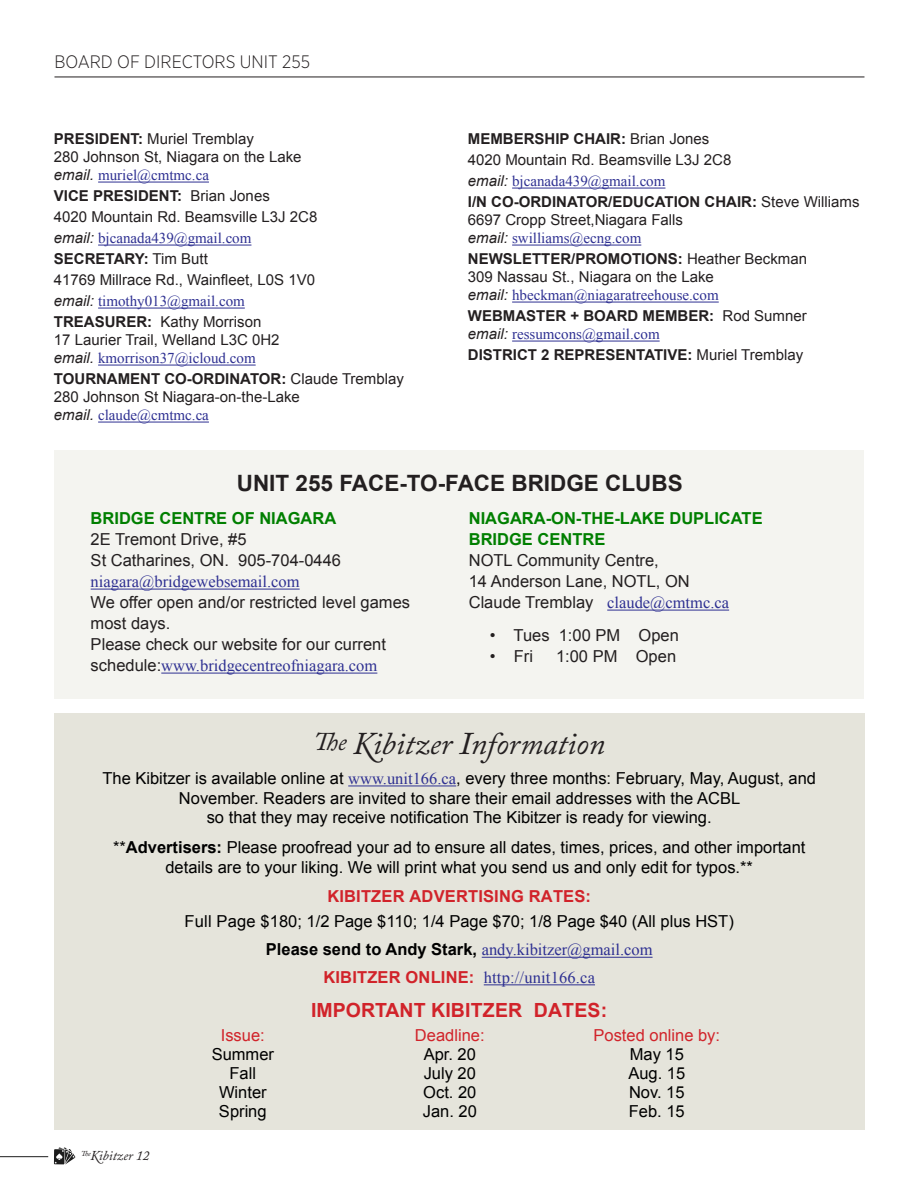
<style>
.page{position:relative;width:918px;height:1188px;background:#fff}
.page>*{position:absolute;margin:0;border:0;box-sizing:border-box;transform-origin:0 0}
.t1{font:italic 31.5px "Adobe Caslon Pro";color:#231f20}
.t2{font:700 22.5px "Arial";color:#231f20}
.t3{font:700 19.5px "Arial";letter-spacing:.01em;color:#d1232a}
.t4{font:300 18px "Gotham Narrow";color:#231f20}
.t5{font:16.5px/19.5px "Arial";color:#000;text-align:center}
.t6{font:16.5px/21px "Arial";color:#231f20}
.t7{font:16.5px "Times New Roman";color:#2e3092}
.t8{font:700 16.5px/21px "Arial";color:#007f00}
.t9{font:16.5px "Arial";color:#d1232a}
.t10{font:700 16.5px "Arial";letter-spacing:.01em;color:#d1232a}
.t11{font:15px "Arial";color:#231f20}
.t12{font:700 15px/18px "Arial";color:#231f20}
.t13{font:15px "Times New Roman";color:#2e3092}
.t14{font:italic 13.5px "Adobe Caslon Pro";color:#231f20}
.s1{font-weight:700}
.s2{font-family:"Arial";font-style:italic;color:#231f20}
.s3{font-weight:400}
.s4{font-weight:400;font-style:italic}
.s5{font-family:"Times New Roman";font-weight:400;color:#2e3092}
.s6{font-family:"Times New Roman";color:#2e3092}
.s7{font-family:"Arial";color:#231f20}
.s8{font-size:25.5px}
.s9{font-family:"Arial";font-weight:700;color:#000}
.s10{font-family:"Arial";font-weight:700;color:#d1232a}
</style>
<div class="page">
<svg style="left:54px;top:1147px;width:21px;height:18px"></svg>
<hr style="left:0;top:1156px;width:48px;height:1px;background:#1c1c1c">
<hr style="left:54px;top:77px;width:810px;height:1px;background:#231f20">
<hr style="left:98px;top:182px;width:111px;height:1px;background:#2e3092">
<hr style="left:98px;top:245px;width:153px;height:1px;background:#2e3092">
<hr style="left:98px;top:308px;width:147px;height:1px;background:#2e3092">
<hr style="left:98px;top:365px;width:158px;height:1px;background:#2e3092">
<hr style="left:98px;top:422px;width:111px;height:1px;background:#2e3092">
<hr style="left:512px;top:188px;width:153px;height:1px;background:#2e3092">
<hr style="left:512px;top:245px;width:129px;height:1px;background:#2e3092">
<hr style="left:512px;top:302px;width:207px;height:1px;background:#2e3092">
<hr style="left:512px;top:341px;width:148px;height:1px;background:#2e3092">
<div style="left:54px;top:450px;width:810px;height:249px;background:#f4f4f0"></div>
<hr style="left:91px;top:589px;width:209px;height:1px;background:#2e3092">
<hr style="left:161px;top:673px;width:216px;height:1px;background:#2e3092">
<hr style="left:607px;top:610px;width:122px;height:1px;background:#2e3092">
<div style="left:54px;top:713px;width:811px;height:417px;background:#e5e4db"></div>
<hr style="left:348px;top:786px;width:108px;height:1px;background:#2e3092">
<hr style="left:482px;top:957px;width:171px;height:1px;background:#2e3092">
<hr style="left:484px;top:984px;width:111px;height:1px;background:#2e3092">
<p class="t4" style="left:54px;top:51px;width:257px">BOARD OF DIRECTORS UNIT 255</p>
<p class="t11" style="left:54px;top:129px;width:202px"><span class="s1">PRESIDENT:</span> Muriel Tremblay</p>
<p class="t11" style="left:54px;top:147px;width:249px">280 Johnson St, Niagara on the Lake</p>
<p class="t13" style="left:54px;top:165px;width:157px"><span class="s2">email.</span> muriel@cmtmc.ca</p>
<p class="t12" style="left:54px;top:188px;width:217px">VICE PRESIDENT: <span class="s3">Brian Jones</span></p>
<p class="t11" style="left:54px;top:207px;width:265px">4020 Mountain Rd. Beamsville L3J 2C8</p>
<p class="t13" style="left:54px;top:228px;width:199px"><span class="s2">email:</span> bjcanada439@gmail.com</p>
<p class="t12" style="left:54px;top:251px;width:155px">SECRETARY: <span class="s3">Tim Butt</span></p>
<p class="t11" style="left:54px;top:270px;width:263px">41769 Millrace Rd., Wainfleet, L0S 1V0</p>
<p class="t13" style="left:54px;top:291px;width:192px"><span class="s2">email:</span> timothy013@gmail.com</p>
<p class="t11" style="left:54px;top:312px;width:209px"><span class="s1">TREASURER:</span> Kathy Morrison</p>
<p class="t11" style="left:54px;top:330px;width:227px">17 Laurier Trail, Welland L3C 0H2</p>
<p class="t13" style="left:54px;top:348px;width:203px"><span class="s2">email.</span> kmorrison37@icloud.com</p>
<p class="t12" style="left:54px;top:371px;width:352px">TOURNAMENT CO-ORDINATOR: <span class="s3">Claude Tremblay</span></p>
<p class="t11" style="left:54px;top:387px;width:247px">280 Johnson St Niagara-on-the-Lake</p>
<p class="t13" style="left:54px;top:405px;width:157px"><span class="s2">email.</span> claude@cmtmc.ca</p>
<p class="t12" style="left:468px;top:131px;width:243px">MEMBERSHIP CHAIR: <span class="s3">Brian Jones</span></p>
<p class="t11" style="left:468px;top:150px;width:265px">4020 Mountain Rd. Beamsville L3J 2C8</p>
<p class="t13" style="left:468px;top:171px;width:199px"><span class="s2">email:</span> bjcanada439@gmail.com</p>
<p class="t12" style="left:468px;top:194px;width:393px">I/N CO-ORDINATOR/EDUCATION CHAIR: <span class="s3">Steve Williams</span></p>
<p class="t11" style="left:468px;top:210px;width:217px">6697 Cropp Street,Niagara Falls</p>
<p class="t13" style="left:468px;top:228px;width:175px"><span class="s2">email:</span> swilliams@ecng.com</p>
<p class="t12" style="left:468px;top:251px;width:341px">NEWSLETTER/PROMOTIONS: <span class="s3">Heather Beckman</span></p>
<p class="t11" style="left:468px;top:267px;width:247px">309 Nassau St., Niagara on the Lake</p>
<p class="t13" style="left:468px;top:285px;width:252px"><span class="s2">email:</span> hbeckman@niagaratreehouse.com</p>
<p class="t12" style="left:468px;top:308px;width:340px">WEBMASTER + BOARD MEMBER: <span class="s3">Rod Sumner </span><span class="s4">email:</span> <span class="s5">ressumcons@gmail.com</span></p>
<p class="t12" style="left:468px;top:347px;width:337px">DISTRICT 2 REPRESENTATIVE: <span class="s3">Muriel Tremblay</span></p>
<p class="t2" style="left:237px;top:469px;width:447px">UNIT 255 FACE-TO-FACE BRIDGE CLUBS</p>
<p class="t8" style="left:91px;top:509px;width:247px">BRIDGE CENTRE OF NIAGARA</p>
<p class="t6" style="left:91px;top:529px;width:157px">2E Tremont Drive, #5</p>
<p class="t6" style="left:91px;top:550px;width:252px">St Catharines, ON. 905-704-0446</p>
<p class="t7" style="left:91px;top:571px;width:211px">niagara@bridgewebsemail.com</p>
<p class="t6" style="left:91px;top:592px;width:321px">We offer open and/or restricted level games most days.</p>
<p class="t6" style="left:91px;top:634px;width:297px">Please check our website for our current schedule:<span class="s6">www.bridgecentreofniagara.com</span></p>
<p class="t8" style="left:469px;top:509px;width:295px">NIAGARA-ON-THE-LAKE DUPLICATE<br>BRIDGE CENTRE</p>
<p class="t6" style="left:469px;top:550px;width:192px">NOTL Community Centre,</p>
<p class="t6" style="left:469px;top:571px;width:223px">14 Anderson Lane, NOTL, ON</p>
<p class="t7" style="left:469px;top:592px;width:262px"><span class="s7">Claude Tremblay</span> claude@cmtmc.ca</p>
<p class="t6" style="left:490px;top:625px;width:191px">• Tues 1:00 PM Open</p>
<p class="t6" style="left:490px;top:646px;width:45px">• Fri</p>
<p class="t6" style="left:556px;top:646px;width:122px">1:00 PM Open</p>
<p class="t1" style="left:313px;top:725px;width:293px"><span class="s8">The</span> Kibitzer Information</p>
<p class="t5" style="left:102px;top:769px;width:715px">The Kibitzer is available online at <span class="s6">www.unit166.ca</span>, every three months: February, May, August, and<br>November. Readers are invited to share their email addresses with the ACBL<br>so that they may receive notification The Kibitzer is ready for viewing.</p>
<p class="t5" style="left:113px;top:838px;width:694px">**<span class="s1">Advertisers:</span> Please proofread your ad to ensure all dates, times, prices, and other important details are to your liking. We will print what you send us and only edit for typos.**</p>
<p class="t10" style="left:327px;top:885px;width:265px">KIBITZER ADVERTISING RATES:</p>
<p class="t5" style="left:185px;top:911px;width:551px">Full Page $180; 1/2 Page $110; 1/4 Page $70; 1/8 Page $40 (All plus HST)</p>
<p class="t7" style="left:266px;top:939px;width:388px"><span class="s9">Please send to Andy Stark,</span> andy.kibitzer@gmail.com</p>
<p class="t7" style="left:323px;top:966px;width:273px"><span class="s10">KIBITZER ONLINE:</span> http://unit166.ca</p>
<p class="t3" style="left:311px;top:997px;width:298px">IMPORTANT KIBITZER DATES:</p>
<p class="t9" style="left:221px;top:1024px;width:46px">Issue:</p>
<p class="t9" style="left:415px;top:1024px;width:71px">Deadline:</p>
<p class="t9" style="left:594px;top:1024px;width:128px">Posted online by:</p>
<p class="t5" style="left:212px;top:1044px;width:64px">Summer</p>
<p class="t5" style="left:424px;top:1044px;width:54px">Apr. 20</p>
<p class="t5" style="left:630px;top:1044px;width:56px">May 15</p>
<p class="t5" style="left:230px;top:1063px;width:28px">Fall</p>
<p class="t5" style="left:424px;top:1063px;width:54px">July 20</p>
<p class="t5" style="left:628px;top:1063px;width:58px">Aug. 15</p>
<p class="t5" style="left:219px;top:1082px;width:49px">Winter</p>
<p class="t5" style="left:423px;top:1082px;width:55px">Oct. 20</p>
<p class="t5" style="left:629px;top:1082px;width:57px">Nov. 15</p>
<p class="t5" style="left:219px;top:1101px;width:49px">Spring</p>
<p class="t5" style="left:423px;top:1101px;width:56px">Jan. 20</p>
<p class="t5" style="left:629px;top:1101px;width:57px">Feb. 15</p>
<p class="t14" style="left:81px;top:1147px;width:70px"><sup>The</sup> Kibitzer 12</p>
</div>
